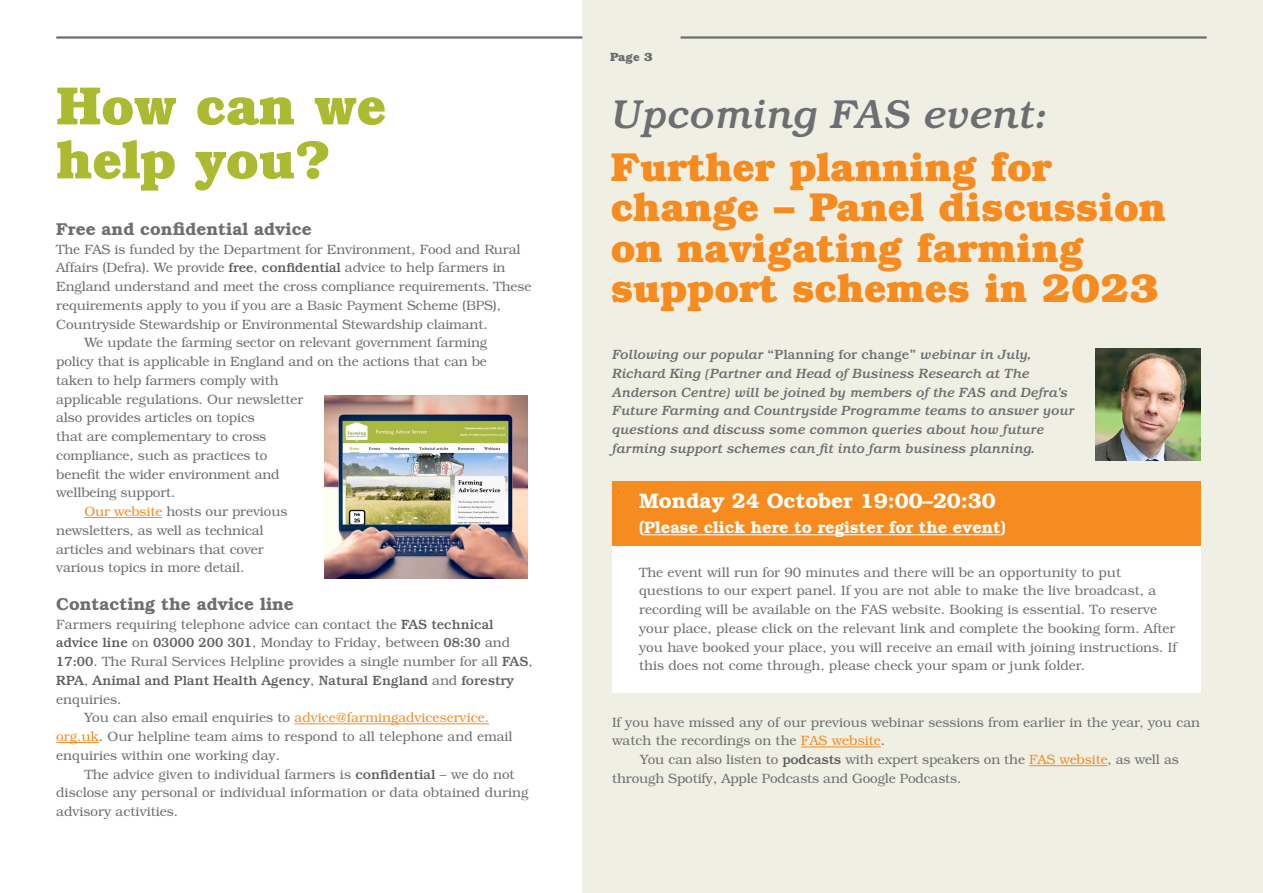
<style>
.page{position:relative;width:1263px;height:893px;background:#fff}
.page>*{position:absolute;margin:0;border:0;box-sizing:border-box;transform-origin:0 0}
.t1{font:700 54px/54px "Bookman Std";color:#abba30}
.t2{font:700 40.5px/40.5px "Bookman Std";color:#f68b1f}
.t3{font:italic 500 40.5px "Bookman Std";color:#6d6e71}
.t4{font:600 21px "Bookman Std";color:#fff}
.t5{font:600 17.25px "Bookman Std";color:#6d6e71}
.t6{font:600 16.5px "Bookman Std";color:#fff}
.t7{font:300 13.5px/18.8px "Bookman Std";color:#6d6e71}
.t8{font:italic 500 13.5px/18.8px "Bookman Std";color:#6d6e71}
.t9{font:500 13.5px "Bookman Std";color:#5d5d60}
.t10{font:300 13.5px "Bookman Std";color:#f68b1f}
.t11{font:700 12px "Bookman Std";color:#6d6e71}
.s1{font-weight:500;color:#5d5d60}
.s2{color:#f68b1f}
.s3{font-weight:300;color:#6d6e71}
.s4{color:#6d6e71}
.s5{font-style:normal}
</style>
<div class="page">
<div style="left:582px;top:0;width:681px;height:893px;background:#f0efe4"></div>
<div style="left:612px;top:481px;width:589px;height:65px;background:#f68b1f"></div>
<div style="left:612px;top:546px;width:589px;height:146px;background:#fff"></div>
<hr style="left:84px;top:517px;width:78px;height:1px;background:#f68b1f">
<hr style="left:294px;top:723px;width:195px;height:1px;background:#f68b1f">
<hr style="left:56px;top:742px;width:43px;height:1px;background:#f68b1f">
<hr style="left:644px;top:534px;width:357px;height:1px;background:#fff">
<hr style="left:801px;top:747px;width:80px;height:1px;background:#f68b1f">
<hr style="left:1029px;top:765px;width:78px;height:1px;background:#f68b1f">
<img style="left:324px;top:396px;width:203px;height:182px">
<hr style="left:56px;top:36px;width:526px;height:3px;background:#6d6e71">
<hr style="left:680px;top:36px;width:527px;height:3px;background:#6d6e71">
<img style="left:1096px;top:348px;width:105px;height:113px">
<h1 class="t1" style="left:56px;top:78px;width:332px">How can we help you?</h1>
<p class="t5" style="left:56px;top:219px;width:257px">Free and confidential advice</p>
<p class="t7" style="left:56px;top:240px;width:466px">The FAS is funded by the Department for Environment, Food and Rural</p>
<p class="t7" style="left:56px;top:258px;width:451px">Affairs (Defra). We provide <span class="s1">free</span>, <span class="s1">confidential</span> advice to help farmers in</p>
<p class="t7" style="left:56px;top:277px;width:477px">England understand and meet the cross compliance requirements. These</p>
<p class="t7" style="left:56px;top:296px;width:446px">requirements apply to you if you are a Basic Payment Scheme (BPS),</p>
<p class="t7" style="left:56px;top:315px;width:433px">Countryside Stewardship or Environmental Stewardship claimant.</p>
<p class="t7" style="left:84px;top:333px;width:404px">We update the farming sector on relevant government farming</p>
<p class="t7" style="left:56px;top:352px;width:432px">policy that is applicable in England and on the actions that can be</p>
<p class="t7" style="left:56px;top:371px;width:224px">taken to help farmers comply with</p>
<p class="t7" style="left:56px;top:390px;width:249px">applicable regulations. Our newsletter</p>
<p class="t7" style="left:56px;top:408px;width:200px">also provides articles on topics</p>
<p class="t7" style="left:56px;top:427px;width:211px">that are complementary to cross</p>
<p class="t7" style="left:56px;top:446px;width:213px">compliance, such as practices to</p>
<p class="t7" style="left:56px;top:465px;width:225px">benefit the wider environment and</p>
<p class="t7" style="left:56px;top:483px;width:121px">wellbeing support.</p>
<p class="t7" style="left:84px;top:502px;width:204px"><span class="s2">Our website</span> hosts our previous</p>
<p class="t7" style="left:56px;top:521px;width:209px">newsletters, as well as technical</p>
<p class="t7" style="left:56px;top:540px;width:209px">articles and webinars that cover</p>
<p class="t7" style="left:56px;top:558px;width:190px">various topics in more detail.</p>
<p class="t5" style="left:56px;top:594px;width:239px">Contacting the advice line</p>
<p class="t7" style="left:56px;top:615px;width:439px">Farmers requiring telephone advice can contact the <span class="s1">FAS technical</span></p>
<p class="t7" style="left:56px;top:633px;width:455px"><span class="s1">advice line</span> on <span class="s1">03000 200 301</span>, Monday to Friday, between <span class="s1">08:30</span> and</p>
<p class="t7" style="left:56px;top:652px;width:478px"><span class="s1">17:00</span>. The Rural Services Helpline provides a single number for all <span class="s1">FAS</span>,</p>
<p class="t9" style="left:56px;top:672px;width:459px">RPA<span class="s3">,</span> Animal and Plant Health Agency<span class="s3">,</span> Natural England <span class="s3">and</span> forestry</p>
<p class="t7" style="left:56px;top:690px;width:67px">enquiries.</p>
<p class="t10" style="left:84px;top:710px;width:406px"><span class="s4">You can also email enquiries to</span> advice@farmingadviceservice.</p>
<p class="t7" style="left:56px;top:727px;width:458px"><span class="s2">org.uk</span>. Our helpline team aims to respond to all telephone and email</p>
<p class="t7" style="left:56px;top:746px;width:225px">enquiries within one working day.</p>
<p class="t7" style="left:84px;top:765px;width:432px">The advice given to individual farmers is <span class="s1">confidential</span> – we do not</p>
<p class="t7" style="left:56px;top:783px;width:474px">disclose any personal or individual information or data obtained during</p>
<p class="t7" style="left:56px;top:802px;width:124px">advisory activities.</p>
<p class="t11" style="left:610px;top:49px;width:44px">Page 3</p>
<h2 class="t3" style="left:611px;top:90px;width:438px">Upcoming FAS event:</h2>
<h2 class="t2" style="left:611px;top:146px;width:557px">Further planning for change – Panel discussion on navigating farming support schemes in 2023</h2>
<p class="t8" style="left:612px;top:345px;width:464px">Following our popular <span class="s5">“Planning for change”</span> webinar in July, Richard King (Partner and Head of Business Research at The Anderson Centre) will be joined by members of the FAS and Defra’s Future Farming and Countryside Programme teams to answer your questions and discuss some common queries about how future farming support schemes can fit into farm business planning.</p>
<h3 class="t4" style="left:639px;top:489px;width:358px">Monday 24 October 19:00–20:30</h3>
<p class="t6" style="left:639px;top:518px;width:368px">(Please click here to register for the event)</p>
<p class="t7" style="left:639px;top:563px;width:539px">The event will run for 90 minutes and there will be an opportunity to put questions to our expert panel. If you are not able to make the live broadcast, a recording will be available on the FAS website. Booking is essential. To reserve your place, please click on the relevant link and complete the booking form. After you have booked your place, you will receive an email with joining instructions. If this does not come through, please check your spam or junk folder.</p>
<p class="t7" style="left:612px;top:713px;width:590px">If you have missed any of our previous webinar sessions from earlier in the year, you can</p>
<p class="t7" style="left:612px;top:732px;width:275px">watch the recordings on the <span class="s2">FAS website</span>.</p>
<p class="t7" style="left:640px;top:750px;width:540px">You can also listen to <span class="s1">podcasts</span> with expert speakers on the <span class="s2">FAS website</span>, as well as</p>
<p class="t7" style="left:612px;top:769px;width:351px">through Spotify, Apple Podcasts and Google Podcasts.</p>
</div>
